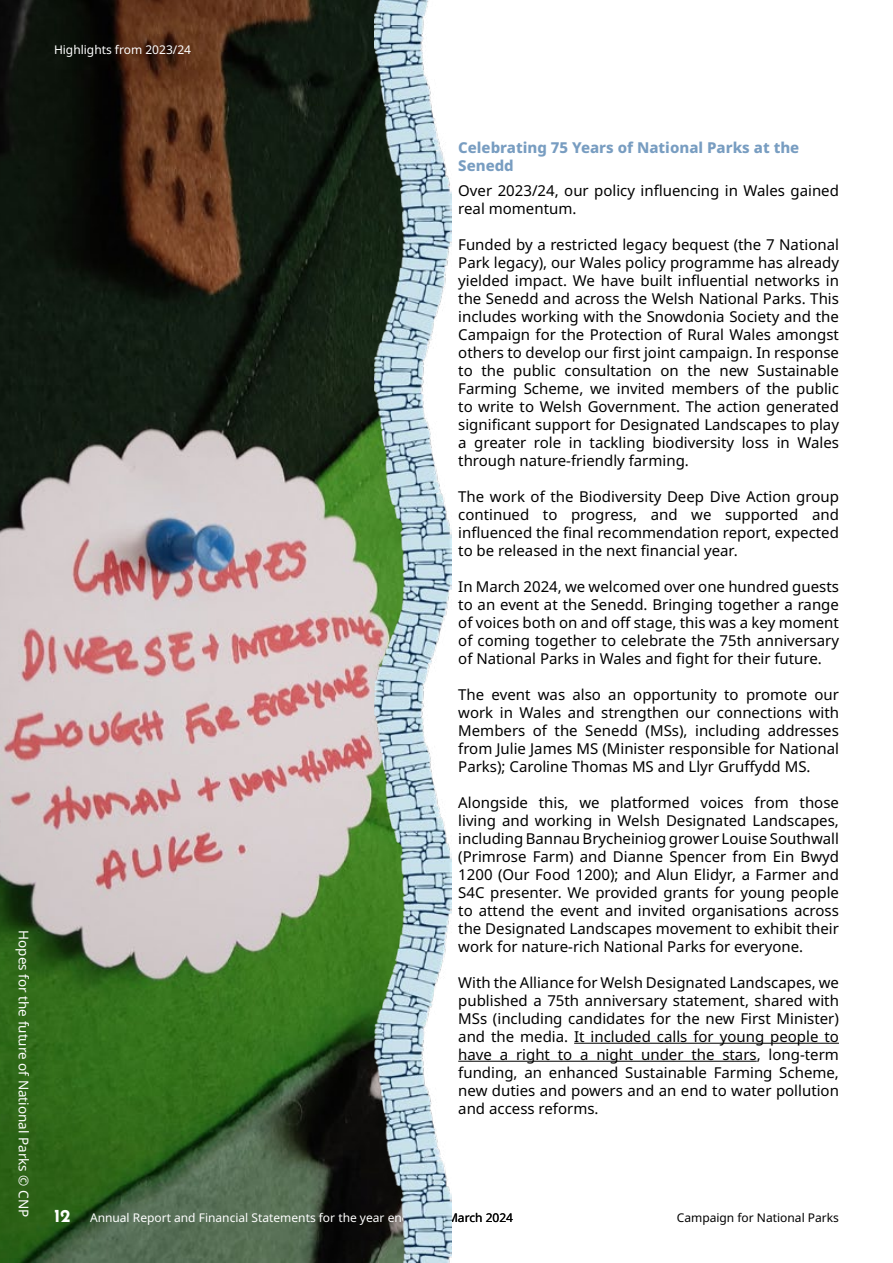
<style>
.page{position:relative;width:893px;height:1263px;background:#fff}
.page>*{position:absolute;margin:0;border:0;box-sizing:border-box;transform-origin:0 0}
.t1{font:15px/18px "Noto Sans";color:#000;text-align:justify}
.t2{font:800 15px/18px "Noto Sans";color:#789dc1}
.t3{font:13.5px "Noto Sans";color:#fff}
.t4{font:12px "Noto Sans";color:#fff}
.t5{font:12px "Noto Sans";color:#000}
.s1{font-family:"Josefin Sans";font-weight:700;font-size:18px}
.s2{color:#000}
</style>
<div class="page">
<img style="left:0;top:0;width:375px;height:1263px">
<hr style="left:574px;top:1043px;width:265px;height:1px;background:#000">
<hr style="left:458px;top:1061px;width:299px;height:1px;background:#000">
<img style="left:375px;top:0;width:76px;height:1263px">
<p class="t4" style="left:54px;top:41px;width:139px">Highlights from 2023/24</p>
<p class="t3" style="left:33px;top:930px;width:288px;rotate:90deg">Hopes for the future of National Parks © CNP</p>
<p class="t2" style="left:458px;top:139px;width:343px">Celebrating 75 Years of National Parks at the<br>Senedd</p>
<p class="t1" style="left:458px;top:182px;width:382px">Over 2023/24, our policy influencing in Wales gained real momentum.</p>
<p class="t1" style="left:458px;top:236px;width:382px">Funded by a restricted legacy bequest (the 7 National Park legacy), our Wales policy programme has already yielded impact. We have built influential networks in the Senedd and across the Welsh National Parks. This includes working with the Snowdonia Society and the Campaign for the Protection of Rural Wales amongst others to develop our first joint campaign. In response to the public consultation on the new Sustainable Farming Scheme, we invited members of the public to write to Welsh Government. The action generated significant support for Designated Landscapes to play a greater role in tackling biodiversity loss in Wales through nature-friendly farming.</p>
<p class="t1" style="left:458px;top:488px;width:382px">The work of the Biodiversity Deep Dive Action group continued to progress, and we supported and influenced the final recommendation report, expected to be released in the next financial year.</p>
<p class="t1" style="left:458px;top:578px;width:382px">In March 2024, we welcomed over one hundred guests to an event at the Senedd. Bringing together a range of voices both on and off stage, this was a key moment of coming together to celebrate the 75th anniversary of National Parks in Wales and fight for their future.</p>
<p class="t1" style="left:458px;top:686px;width:382px">The event was also an opportunity to promote our work in Wales and strengthen our connections with Members of the Senedd (MSs), including addresses from Julie James MS (Minister responsible for National Parks); Caroline Thomas MS and Llyr Gruffydd MS.</p>
<p class="t1" style="left:458px;top:794px;width:382px">Alongside this, we platformed voices from those living and working in Welsh Designated Landscapes, including Bannau Brycheiniog grower Louise Southwall (Primrose Farm) and Dianne Spencer from Ein Bwyd 1200 (Our Food 1200); and Alun Elidyr, a Farmer and S4C presenter. We provided grants for young people to attend the event and invited organisations across the Designated Landscapes movement to exhibit their work for nature-rich National Parks for everyone.</p>
<p class="t1" style="left:458px;top:974px;width:382px">With the Alliance for Welsh Designated Landscapes, we published a 75th anniversary statement, shared with MSs (including candidates for the new First Minister) and the media. It included calls for young people to have a right to a night under the stars, long-term funding, an enhanced Sustainable Farming Scheme, new duties and powers and an end to water pollution and access reforms.</p>
<p class="t4" style="left:54px;top:1209px;width:461px"><span class="s1">12</span> Annual Report and Financial Statements for the year ending 3<span class="s2">1 March 2024</span></p>
<p class="t5" style="left:677px;top:1209px;width:164px">Campaign for National Parks</p>
</div>
